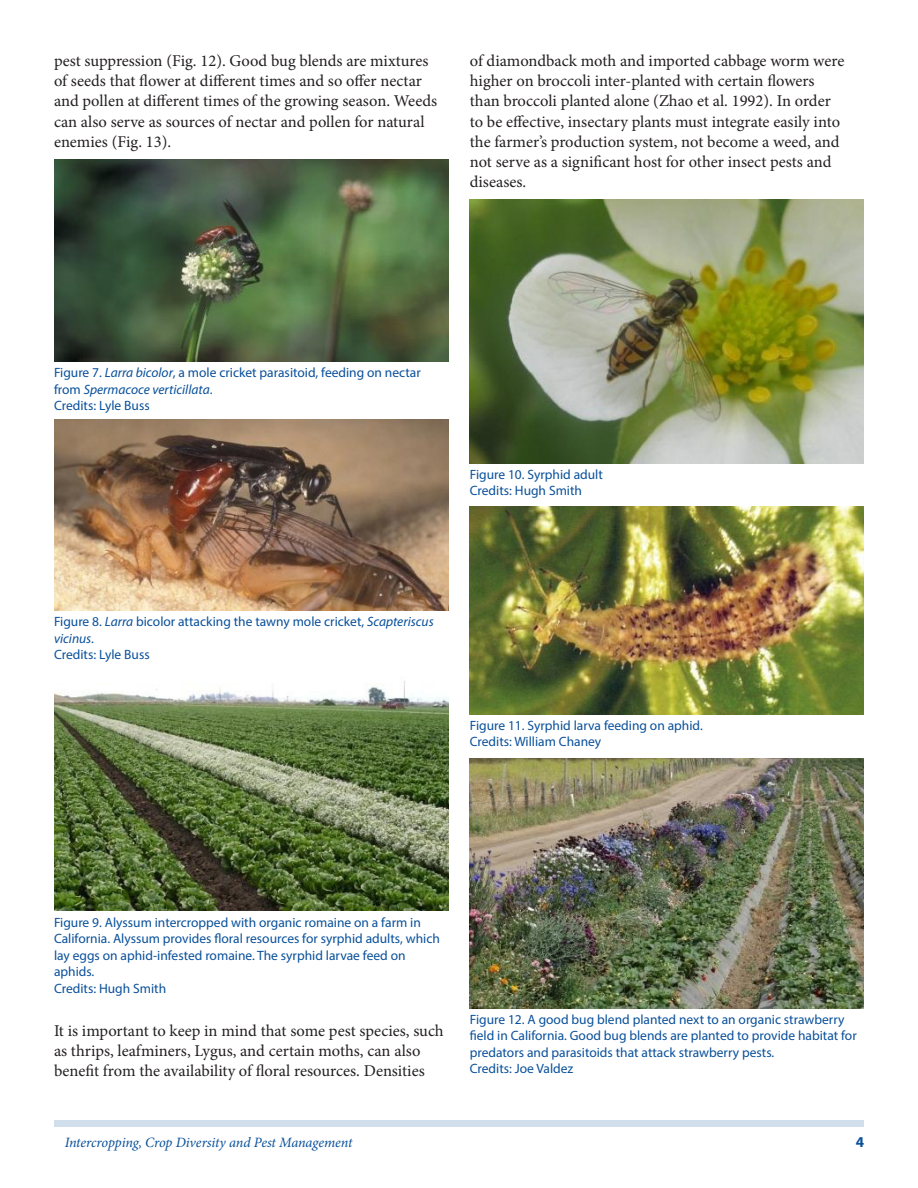
<style>
.page{position:relative;width:918px;height:1188px;background:#fff}
.page>*{position:absolute;margin:0;border:0;box-sizing:border-box;transform-origin:0 0}
.Paragraph{font:16.5px/20.2px "Minion Pro";color:#231f20}
.t1{font:700 15px "Myriad Pro";color:#09509a}
.RunningTitleItalics{font:italic 14.25px "Minion Pro";letter-spacing:-.01em;color:#09509a}
.FigureCaption{font:13.5px/16.5px "Myriad Pro";color:#09509a}
.s1{font-style:italic}
</style>
<div class="page">
<div style="left:54px;top:1120px;width:810px;height:7px;background:#d0dfeb"></div>
<img style="left:54px;top:159px;width:394px;height:203px">
<img style="left:54px;top:420px;width:394px;height:191px">
<img style="left:54px;top:681px;width:394px;height:230px">
<img style="left:470px;top:199px;width:394px;height:264px">
<img style="left:470px;top:507px;width:394px;height:207px">
<img style="left:470px;top:758px;width:394px;height:250px">
<p class="Paragraph" style="left:54px;top:51px;width:385px">pest suppression (Fig. 12). Good bug blends are mixtures of seeds that flower at different times and so offer nectar and pollen at different times of the growing season. Weeds can also serve as sources of nectar and pollen for natural enemies (Fig. 13).</p>
<p class="Paragraph" style="left:470px;top:51px;width:376px">of diamondback moth and imported cabbage worm were higher on broccoli inter-planted with certain flowers than broccoli planted alone (Zhao et al. 1992). In order to be effective, insectary plants must integrate easily into the farmer’s production system, not become a weed, and not serve as a significant host for other insect pests and diseases.</p>
<p class="FigureCaption" style="left:54px;top:364px;width:368px">Figure 7. <span class="s1">Larra bicolor</span>, a mole cricket parasitoid, feeding on nectar from <span class="s1">Spermacoce verticillata</span>.</p>
<p class="FigureCaption" style="left:54px;top:397px;width:97px">Credits: Lyle Buss</p>
<p class="FigureCaption" style="left:470px;top:466px;width:135px">Figure 10. Syrphid adult</p>
<p class="FigureCaption" style="left:470px;top:482px;width:114px">Credits: Hugh Smith</p>
<p class="FigureCaption" style="left:54px;top:613px;width:381px">Figure 8. <span class="s1">Larra</span> bicolor attacking the tawny mole cricket, <span class="s1">Scapteriscus vicinus</span>.</p>
<p class="FigureCaption" style="left:54px;top:646px;width:97px">Credits: Lyle Buss</p>
<p class="FigureCaption" style="left:470px;top:717px;width:235px">Figure 11. Syrphid larva feeding on aphid.</p>
<p class="FigureCaption" style="left:470px;top:733px;width:133px">Credits: William Chaney</p>
<p class="FigureCaption" style="left:54px;top:914px;width:387px">Figure 9. Alyssum intercropped with organic romaine on a farm in California. Alyssum provides floral resources for syrphid adults, which lay eggs on aphid-infested romaine. The syrphid larvae feed on aphids.</p>
<p class="FigureCaption" style="left:54px;top:980px;width:114px">Credits: Hugh Smith</p>
<p class="Paragraph" style="left:54px;top:1020px;width:391px">It is important to keep in mind that some pest species, such as thrips, leafminers, Lygus, and certain moths, can also benefit from the availability of floral resources. Densities</p>
<p class="FigureCaption" style="left:470px;top:1011px;width:388px">Figure 12. A good bug blend planted next to an organic strawberry field in California. Good bug blends are planted to provide habitat for predators and parasitoids that attack strawberry pests.</p>
<p class="FigureCaption" style="left:470px;top:1060px;width:105px">Credits: Joe Valdez</p>
<p class="RunningTitleItalics" style="left:65px;top:1133px;width:289px">Intercropping, Crop Diversity and Pest Management</p>
<p class="t1" style="left:856px;top:1133px;width:10px">4</p>
</div>
